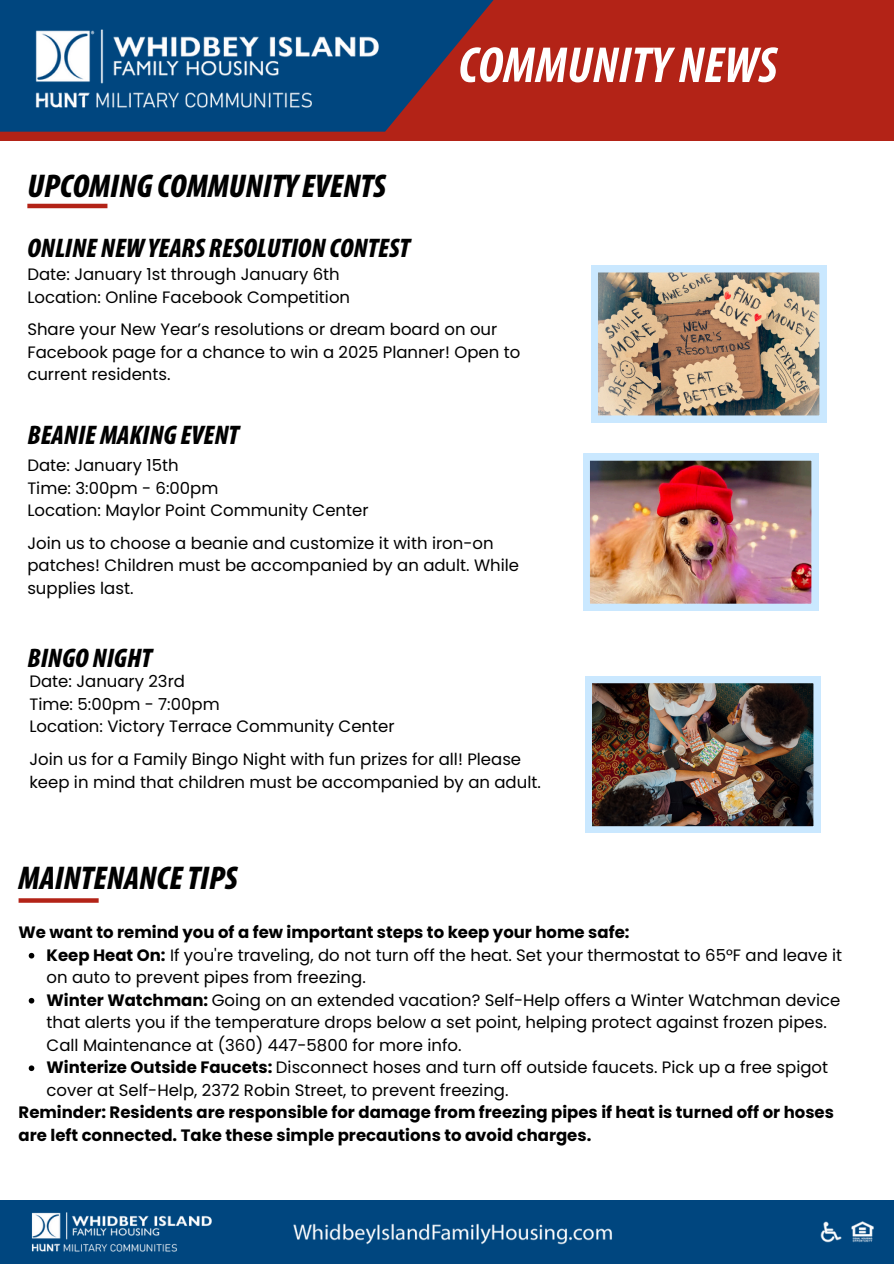
<style>
.page{position:relative;width:894px;height:1264px;background:#fff}
.page>*{position:absolute;margin:0;border:0;box-sizing:border-box;transform-origin:0 0}
.t1{font:italic 700 condensed 51px "Myriad Pro";letter-spacing:.005em;color:#fff}
.t2{font:italic 900 condensed 33px "Myriad Pro";color:#000}
.t3{font:italic 900 condensed 27px "Myriad Pro";color:#000}
.t4{font:16.5px/22.5px "Poppins";color:#000}
.t5{font:700 16.5px/22.5px "Poppins";color:#000}
.s1{font-weight:700}
</style>
<div class="page">
<div style="left:0;top:1200px;width:893px;height:63px;background:#00467f"></div>
<img style="left:31px;top:1212px;width:843px;height:40px">
<div style="left:0;top:0;width:893px;height:141px;background:#b32317"></div>
<svg style="left:0;top:0;width:494px;height:132px"></svg>
<hr style="left:27px;top:204px;width:80px;height:4px;background:#b32317">
<img style="left:5px;top:0;width:405px;height:132px">
<img style="left:591px;top:266px;width:234px;height:156px">
<img style="left:583px;top:454px;width:234px;height:156px">
<img style="left:585px;top:676px;width:235px;height:157px">
<svg style="left:19px;top:898px;width:80px;height:4px"></svg>
<svg style="left:29px;top:952px;width:5px;height:6px"></svg>
<svg style="left:29px;top:997px;width:5px;height:6px"></svg>
<svg style="left:29px;top:1065px;width:5px;height:6px"></svg>
<p class="t2" style="left:27px;top:173px;width:360px">UPCOMING COMMUNITY EVENTS</p>
<p class="t1" style="left:458px;top:44px;width:320px">COMMUNITY NEWS</p>
<h1 class="t3" style="left:27px;top:236px;width:384px">ONLINE NEWYEARS RESOLUTION CONTEST</h1>
<h2 class="t4" style="left:27px;top:263px;width:314px">Date: January 1st through January 6th</h2>
<p class="t4" style="left:27px;top:286px;width:324px">Location: Online Facebook Competition</p>
<h3 class="t4" style="left:27px;top:318px;width:494px">Share your New Year’s resolutions or dream board on our<br>Facebook page for a chance to win a 2025 Planner! Open to current residents.</h3>
<p class="t3" style="left:27px;top:424px;width:213px">BEANIEMAKING EVENT</p>
<p class="t4" style="left:27px;top:454px;width:153px">Date: January 15th</p>
<p class="t4" style="left:27px;top:477px;width:192px">Time: 3:00pm - 6:00pm</p>
<h3 class="t4" style="left:27px;top:499px;width:342px">Location: Maylor Point Community Center</h3>
<p class="t4" style="left:27px;top:532px;width:493px">Join us to choose a beanie and customize it with iron-on patches! Children must be accompanied by an adult. While supplies last.</p>
<p class="t3" style="left:27px;top:646px;width:126px">BINGO NIGHT</p>
<p class="t4" style="left:29px;top:670px;width:157px">Date: January 23rd</p>
<p class="t4" style="left:29px;top:693px;width:192px">Time: 5:00pm - 7:00pm</p>
<p class="t4" style="left:29px;top:715px;width:366px">Location: Victory Terrace Community Center</p>
<p class="t4" style="left:29px;top:748px;width:513px">Join us for a Family Bingo Night with fun prizes for all! Please keep in mind that children must be accompanied by an adult.</p>
<h3 class="t2" style="left:19px;top:864px;width:220px">MAINTENANCE TIPS</h3>
<p class="t5" style="left:19px;top:921px;width:612px">We want to remind you of a few important steps to keep your home safe:</p>
<p class="t4" style="left:47px;top:943px;width:796px"><span class="s1">Keep Heat On:</span> If you're traveling, do not turn off the heat. Set your thermostat to 65°F and leave it on auto to prevent pipes from freezing.</p>
<p class="t4" style="left:47px;top:988px;width:795px"><span class="s1">Winter Watchman:</span> Going on an extended vacation? Self-Help offers a Winter Watchman device that alerts you if the temperature drops below a set point, helping protect against frozen pipes.<br>Call Maintenance at (360) 447-5800 for more info.</p>
<p class="t4" style="left:47px;top:1056px;width:782px"><span class="s1">Winterize Outside Faucets:</span> Disconnect hoses and turn off outside faucets. Pick up a free spigot cover at Self-Help, 2372 Robin Street, to prevent freezing.</p>
<p class="t5" style="left:19px;top:1101px;width:816px">Reminder: Residents are responsible for damage from freezing pipes if heat is turned off or hoses are left connected. Take these simple precautions to avoid charges.</p>
</div>
